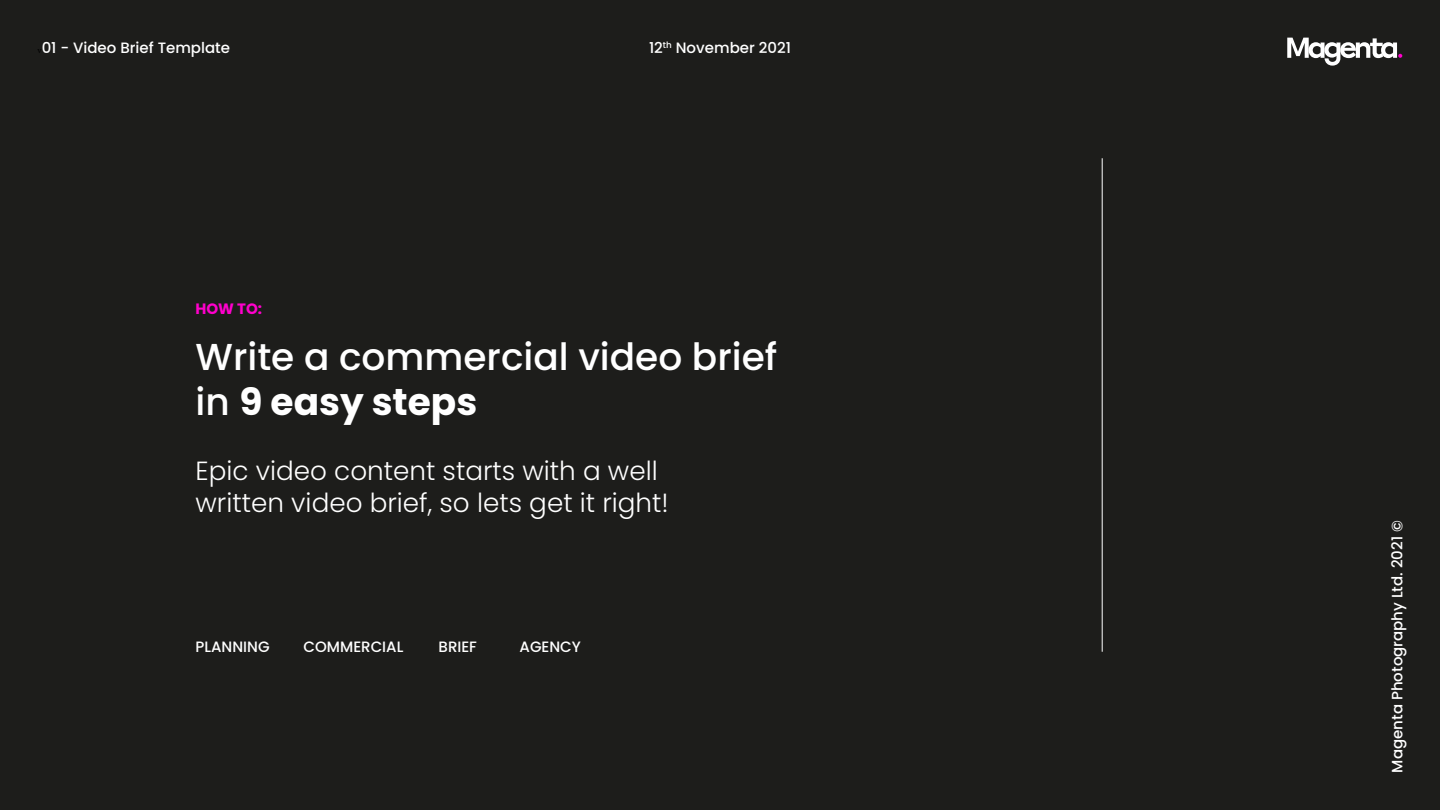
<style>
.page{position:relative;width:1440px;height:810px;background:#1d1d1b}
.page>*{position:absolute;margin:0;border:0;box-sizing:border-box;transform-origin:0 0}
.t1{font:500 37.5px/45px "Poppins";color:#fff}
.t2{font:300 26.25px/31.5px "Poppins";color:#fff}
.t3{font:500 15px "Poppins";color:#fff}
.t4{font:700 15px "Poppins";color:#f0c}
.s1{font-family:"Minion Pro";font-weight:400;font-size:9px;color:#000}
.s2{font-weight:700}
</style>
<div class="page">
<svg style="left:1287px;top:38px;width:115px;height:28px"></svg>
<hr style="left:1102px;top:158px;width:1px;height:494px;background:#fff">
<p class="t3" style="left:38px;top:39px;width:194px"><span class="s1">v</span>01 - Video Brief Template</p>
<p class="t3" style="left:649px;top:39px;width:143px">12<sup>th</sup> November 2021</p>
<p class="t4" style="left:196px;top:300px;width:68px">HOW TO:</p>
<h1 class="t1" style="left:196px;top:335px;width:583px">Write a commercial video brief in <span class="s2">9 easy steps</span></h1>
<h2 class="t2" style="left:196px;top:455px;width:475px">Epic video content starts with a well written video brief, so lets get it right!</h2>
<p class="t3" style="left:196px;top:638px;width:76px">PLANNING</p>
<p class="t3" style="left:304px;top:638px;width:101px">COMMERCIAL</p>
<p class="t3" style="left:439px;top:638px;width:40px">BRIEF</p>
<p class="t3" style="left:520px;top:638px;width:63px">AGENCY</p>
<p class="t3" style="left:1389px;top:772px;width:254px;rotate:-90deg">Magenta Photography Ltd. 2021 ©</p>
</div>
